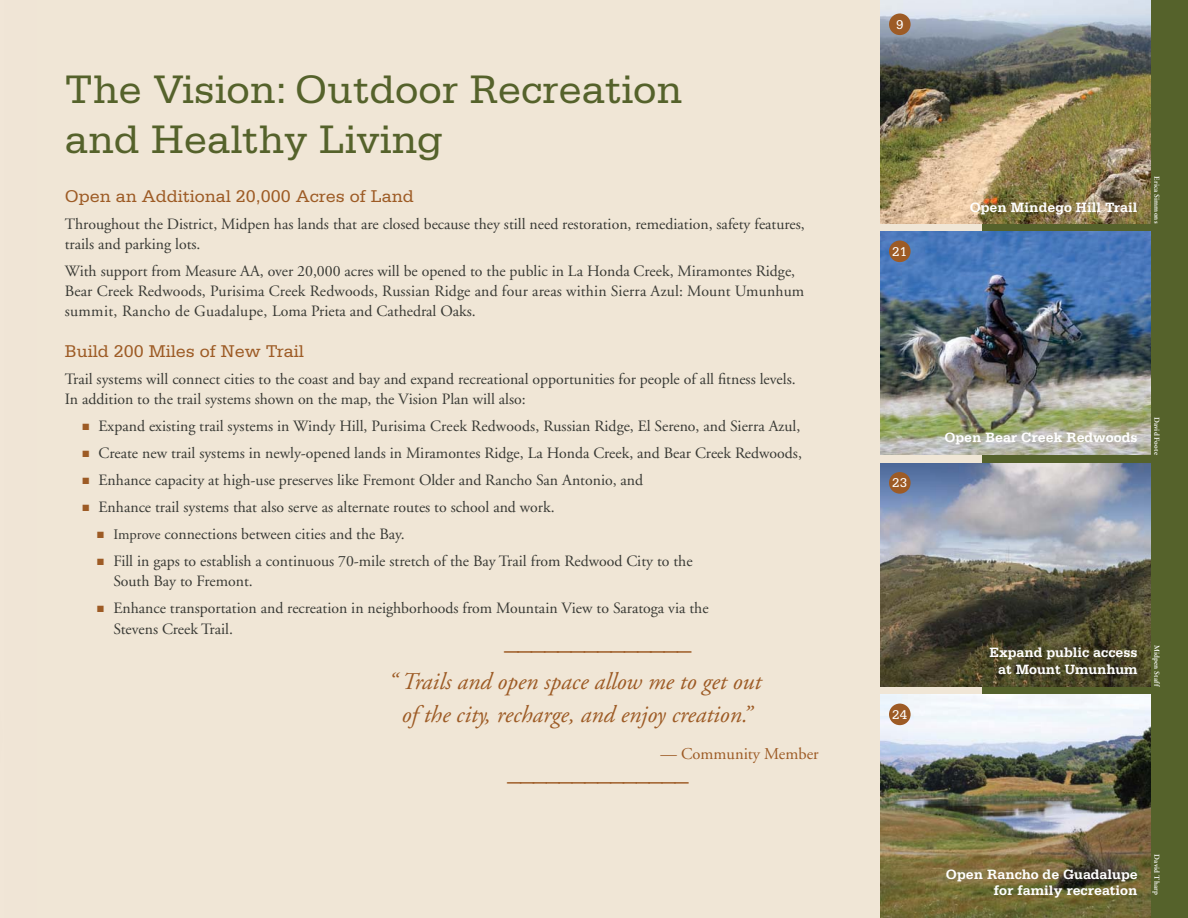
<style>
.page{position:relative;width:1188px;height:918px;background:#fff}
.page>*{position:absolute;margin:0;border:0;box-sizing:border-box;transform-origin:0 0}
.t1{font:42px/49.5px "Serifa Std";color:#55622b}
.t2{font:29.55px "Adobe Garamond";color:#9d5b25}
.t3{font:28.5px "Adobe Garamond";color:#9d5b25}
.t4{font:italic 24px/33px "Adobe Garamond";color:#9d5b25;text-align:center}
.t5{font:18px "Serifa Std";color:#9d5b25}
.t6{font:16.5px "Adobe Garamond";color:#9d5b25}
.t7{font:15.75px/20.2px "Adobe Garamond";color:#383934}
.t8{font:700 14.25px/16.5px "Serifa Std";color:#fff;text-align:right}
.t9{font:13.5px "Serifa Std";color:#fff}
.t10{font:600 7.5px "Adobe Garamond";letter-spacing:.025em;color:#fff}
.s1{color:#9d5b25}
.s2{font-size:14.55px}
</style>
<div class="page">
<div style="left:0;top:0;width:983px;height:918px;background:#f0e6d6"></div>
<div style="left:983px;top:0;width:205px;height:918px;background:#55622b"></div>
<img style="left:880px;top:0;width:270px;height:223px">
<img style="left:880px;top:232px;width:270px;height:223px">
<img style="left:880px;top:463px;width:270px;height:223px">
<img style="left:880px;top:695px;width:270px;height:223px">
<div style="left:889px;top:14px;width:22px;height:21px;background:#9d5b25;border-radius:50%"></div>
<div style="left:889px;top:241px;width:22px;height:21px;background:#9d5b25;border-radius:50%"></div>
<div style="left:889px;top:472px;width:22px;height:22px;background:#9d5b25;border-radius:50%"></div>
<div style="left:889px;top:704px;width:22px;height:21px;background:#9d5b25;border-radius:50%"></div>
<h1 class="t1" style="left:65px;top:68px;width:619px">The Vision: Outdoor Recreation and Healthy Living</h1>
<p class="t5" style="left:65px;top:189px;width:351px">Open an Additional 20,000 Acres of Land</p>
<p class="t7" style="left:65px;top:215px;width:742px">Throughout the District, Midpen has lands that are closed because they still need restoration, remediation, safety features, trails and parking lots.</p>
<p class="t7" style="left:65px;top:262px;width:741px">With support from Measure AA, over 20,000 acres will be opened to the public in La Honda Creek, Miramontes Ridge,<br>Bear Creek Redwoods, Purisima Creek Redwoods, Russian Ridge and four areas within Sierra Azul: Mount Umunhum summit, Rancho de Guadalupe, Loma Prieta and Cathedral Oaks.</p>
<p class="t5" style="left:65px;top:344px;width:241px">Build 200 Miles of New Trail</p>
<p class="t7" style="left:65px;top:370px;width:732px">Trail systems will connect cities to the coast and bay and expand recreational opportunities for people of all fitness levels.<br>In addition to the trail systems shown on the map, the Vision Plan will also:</p>
<p class="t7" style="left:82px;top:418px;width:719px"><span class="s1">■</span> Expand existing trail systems in Windy Hill, Purisima Creek Redwoods, Russian Ridge, El Sereno, and Sierra Azul,</p>
<p class="t7" style="left:82px;top:445px;width:721px"><span class="s1">■</span> Create new trail systems in newly-opened lands in Miramontes Ridge, La Honda Creek, and Bear Creek Redwoods,</p>
<p class="t7" style="left:82px;top:472px;width:562px"><span class="s1">■</span> Enhance capacity at high-use preserves like Fremont Older and Rancho San Antonio, and</p>
<p class="t7" style="left:82px;top:499px;width:474px"><span class="s1">■</span> Enhance trail systems that also serve as alternate routes to school and work.</p>
<p class="t7" style="left:97px;top:526px;width:309px"><span class="s1">■</span> <span class="s2">Improve</span> connections between cities and the Bay.</p>
<p class="t7" style="left:113px;top:553px;width:581px;text-indent:-16px"><span class="s1">■</span> Fill in gaps to establish a continuous 70-mile stretch of the Bay Trail from Redwood City to the<br>South Bay to Fremont.</p>
<p class="t7" style="left:113px;top:600px;width:597px;text-indent:-16px"><span class="s1">■</span> Enhance transportation and recreation in neighborhoods from Mountain View to Saratoga via the<br>Stevens Creek Trail.</p>
<h2 class="t2" style="left:504px;top:628px;width:189px">______________</h2>
<h3 class="t4" style="left:388px;top:667px;width:374px">“ Trails and open space allow me to get out of the city, recharge, and enjoy creation.”</h3>
<p class="t6" style="left:660px;top:748px;width:160px">— Community Member</p>
<h3 class="t3" style="left:507px;top:760px;width:183px">______________</h3>
<p class="t9" style="left:896px;top:19px;width:9px">9</p>
<p class="t9" style="left:892px;top:246px;width:17px">21</p>
<p class="t8" style="left:970px;top:200px;width:169px">Open Mindego Hill Trail</p>
<p class="t10" style="left:1160px;top:176px;width:48px;rotate:90deg">Erica Simmons</p>
<p class="t9" style="left:892px;top:477px;width:17px">23</p>
<p class="t8" style="left:944px;top:431px;width:195px">Open Bear Creek Redwoods</p>
<p class="t10" style="left:1160px;top:417px;width:40px;rotate:90deg">David Foote</p>
<p class="t9" style="left:892px;top:709px;width:17px">24</p>
<p class="t8" style="left:990px;top:646px;width:150px">Expand public access at Mount Umunhum</p>
<p class="t10" style="left:1160px;top:645px;width:43px;rotate:90deg">Midpen Staff</p>
<p class="t8" style="left:946px;top:867px;width:193px">Open Rancho de Guadalupe for family recreation</p>
<p class="t10" style="left:1160px;top:854px;width:42px;rotate:90deg">David Tharp</p>
</div>
